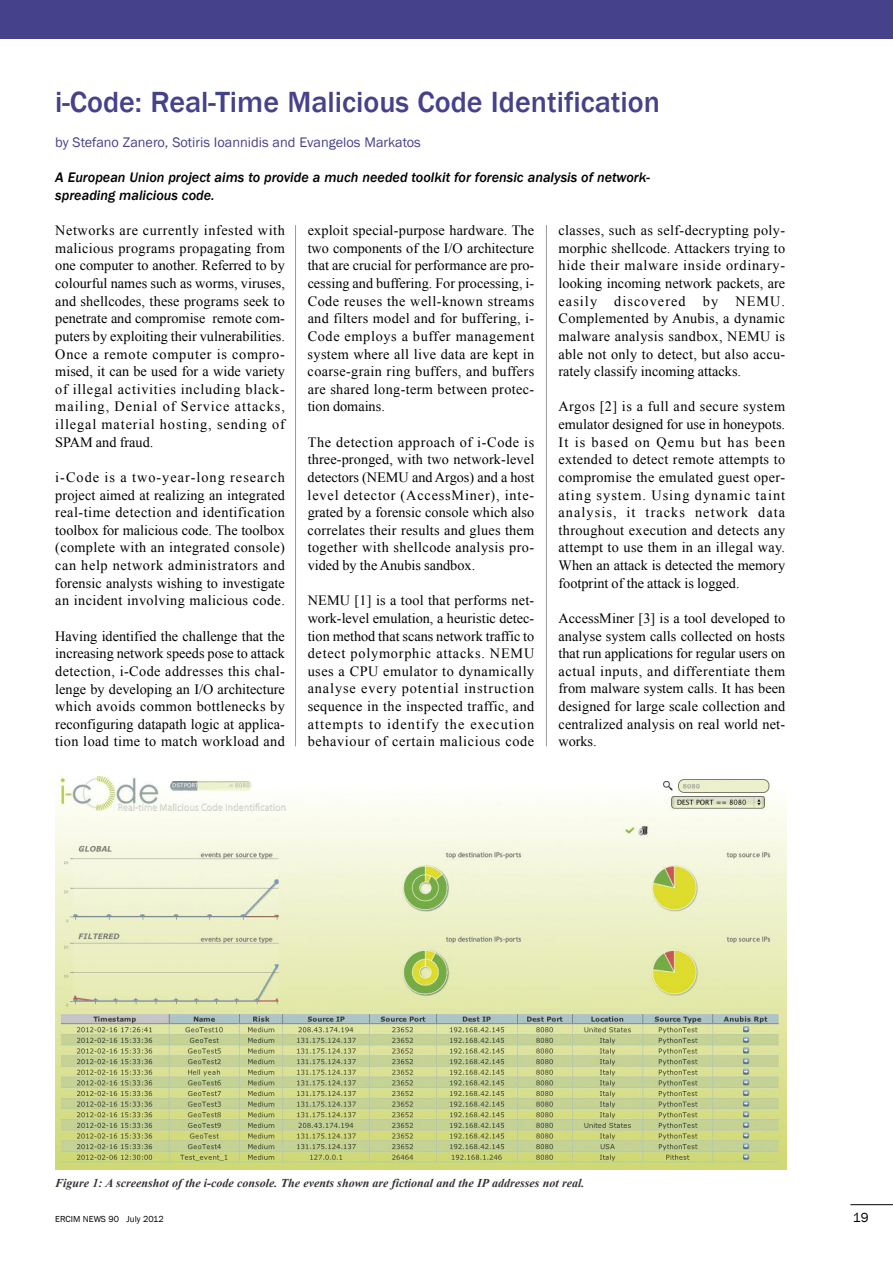
<style>
.page{position:relative;width:893px;height:1263px;background:#fff}
.page>*{position:absolute;margin:0;border:0;box-sizing:border-box;transform-origin:0 0}
.t1{font:500 30px "Franklin Gothic";color:#46418b}
.t2{font:14.25px/17.5px "Times New Roman";letter-spacing:.02em;color:#000;text-align:justify}
.t3{font:italic 500 14.25px/17.7px "Franklin Gothic";color:#000}
.t4{font:14.25px "Franklin Gothic";color:#46418b}
.t5{font:13.5px "Franklin Gothic";color:#000}
.t6{font:italic 700 12px "Times New Roman";color:#333}
.t7{font:9px "Franklin Gothic";color:#000}
</style>
<div class="page">
<hr style="left:850px;top:1204px;width:43px;height:1px;background:#000">
<hr style="left:295px;top:225px;width:1px;height:521px;background:#999">
<hr style="left:546px;top:225px;width:1px;height:521px;background:#999">
<div style="left:0;top:0;width:893px;height:38px;background:#46418b"></div>
<img style="left:55px;top:776px;width:732px;height:393px">
<h1 class="t1" style="left:55px;top:84px;width:606px">i-Code: Real-time Malicious Code Identification</h1>
<p class="t4" style="left:55px;top:134px;width:367px">by Stefano Zanero, Sotiris Ioannidis and Evangelos Markatos</p>
<p class="t3" style="left:55px;top:168px;width:596px">A European Union project aims to provide a much needed toolkit for forensic analysis of network&shy;spreading malicious code.</p>
<p class="t2" style="left:55px;top:222px;width:231px">Networks are currently infested with malicious programs propagating from one computer to another. Referred to by colourful names such as worms, viruses, and shellcodes, these programs seek to penetrate and compromise remote com&shy;puters by exploiting their vulnerabilities.<br>Once a remote computer is compro&shy;mised, it can be used for a wide variety of illegal activities including black&shy;mailing, Denial of Service attacks, illegal material hosting, sending of SPAM and fraud.</p>
<p class="t2" style="left:55px;top:468px;width:231px">i-Code is a two-year-long research project aimed at realizing an integrated real-time detection and identification toolbox for malicious code. The toolbox (complete with an integrated console) can help network administrators and forensic analysts wishing to investigate an incident involving malicious code.</p>
<p class="t2" style="left:55px;top:627px;width:231px">Having identified the challenge that the increasing network speeds pose to attack detection, i-Code addresses this chal&shy;lenge by developing an I/O architecture which avoids common bottlenecks by reconfiguring datapath logic at applica&shy;tion load time to match workload and</p>
<p class="t2" style="left:308px;top:222px;width:228px">exploit special-purpose hardware. The two components of the I/O architecture that are crucial for performance are pro&shy;cessing and buffering. For processing, i-Code reuses the well-known streams and filters model and for buffering, i-Code employs a buffer management system where all live data are kept in coarse-grain ring buffers, and buffers are shared long-term between protec&shy;tion domains.</p>
<p class="t2" style="left:308px;top:433px;width:228px">The detection approach of i-Code is three-pronged, with two network-level detectors (NEMU and Argos) and a host level detector (AccessMiner), inte&shy;grated by a forensic console which also correlates their results and glues them together with shellcode analysis pro&shy;vided by the Anubis sandbox.</p>
<p class="t2" style="left:308px;top:592px;width:228px">NEMU [1] is a tool that performs net&shy;work-level emulation, a heuristic detec&shy;tion method that scans network traffic to detect polymorphic attacks. NEMU uses a CPU emulator to dynamically analyse every potential instruction sequence in the inspected traffic, and attempts to identify the execution behaviour of certain malicious code</p>
<p class="t2" style="left:559px;top:222px;width:228px">classes, such as self-decrypting poly&shy;morphic shellcode. Attackers trying to hide their malware inside ordinary&shy;looking incoming network packets, are easily discovered by NEMU.<br>Complemented by Anubis, a dynamic malware analysis sandbox, NEMU is able not only to detect, but also accu&shy;rately classify incoming attacks.</p>
<p class="t2" style="left:559px;top:398px;width:228px">Argos [2] is a full and secure system emulator designed for use in honeypots.<br>It is based on Qemu but has been extended to detect remote attempts to compromise the emulated guest oper&shy;ating system. Using dynamic taint analysis, it tracks network data throughout execution and detects any attempt to use them in an illegal way.<br>When an attack is detected the memory footprint of the attack is logged.</p>
<p class="t2" style="left:559px;top:609px;width:228px">AccessMiner [3] is a tool developed to analyse system calls collected on hosts that run applications for regular users on actual inputs, and differentiate them from malware system calls. It has been designed for large scale collection and centralized analysis on real world net&shy;works.</p>
<p class="t6" style="left:55px;top:1176px;width:531px">Figure 1: A screenshot of the i-code console. The events shown are fictional and the IP addresses not real.</p>
<p class="t7" style="left:55px;top:1214px;width:110px">ERCIM NEWS 90 July 2012</p>
<p class="t5" style="left:853px;top:1210px;width:17px">19</p>
</div>
